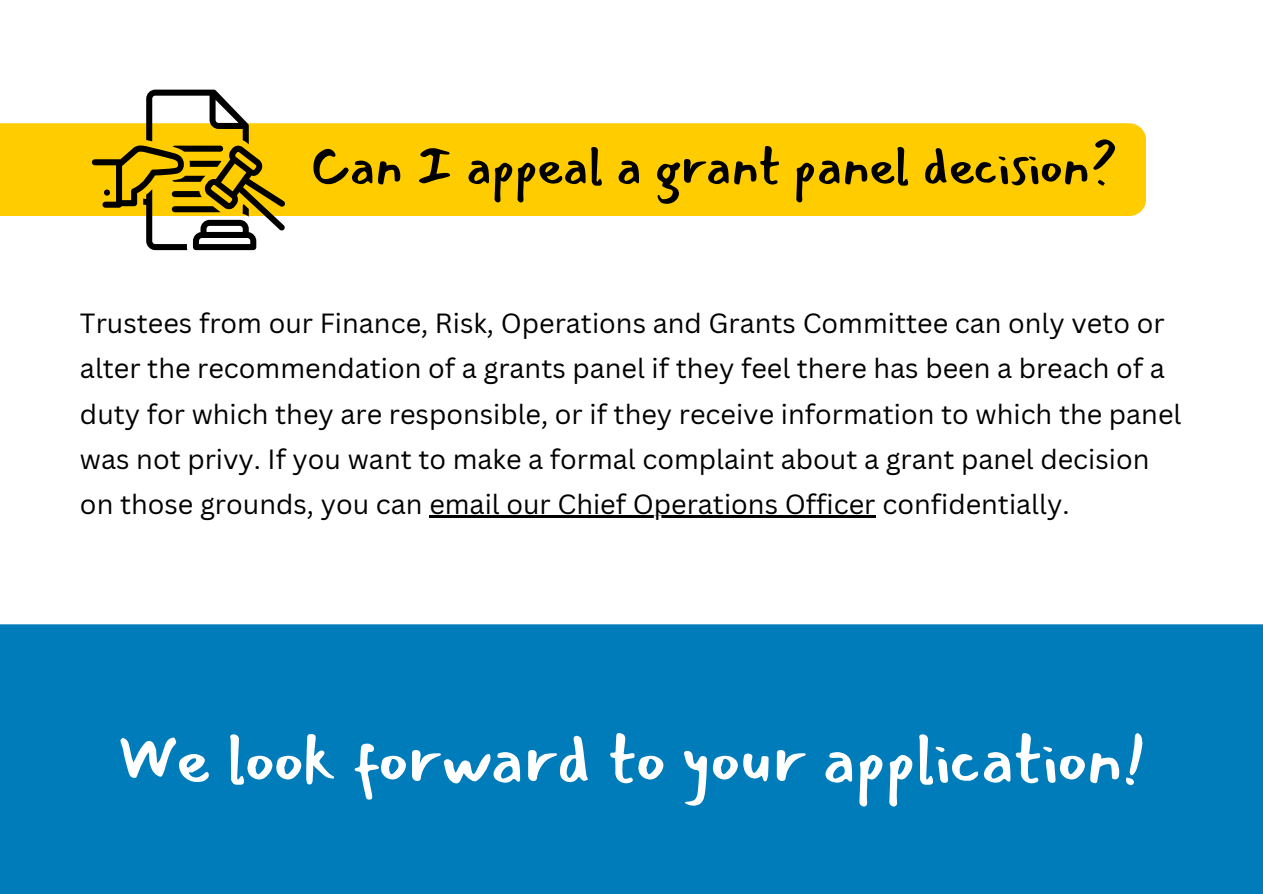
<style>
.page{position:relative;width:1263px;height:894px;background:#fff}
.page>*{position:absolute;margin:0;border:0;box-sizing:border-box;transform-origin:0 0}
.t1{font:69.15px "Mansalva";color:#fff}
.t2{font:53.25px "Mansalva";color:#000}
.t3{font:27px/45px "Canva Sans";color:#000}
</style>
<div class="page">
<div style="left:0;top:123px;width:1146px;height:93px;background:#fc0"></div>
<svg style="left:92px;top:90px;width:193px;height:160px"></svg>
<div style="left:0;top:624px;width:1263px;height:269px;background:#007cba"></div>
<hr style="left:429px;top:515px;width:447px;height:3px;background:#000">
<h2 class="t2" style="left:309px;top:137px;width:810px">Can I appeal a grant panel decision?</h2>
<p class="t3" style="left:80px;top:300px;width:1103px">Trustees from our Finance, Risk, Operations and Grants Committee can only veto or alter the recommendation of a grants panel if they feel there has been a breach of a duty for which they are responsible, or if they receive information to which the panel was not privy. If you want to make a formal complaint about a grant panel decision on those grounds, you can email our Chief Operations Officer confidentially.</p>
<h1 class="t1" style="left:117px;top:721px;width:1030px">We look forward to your application!</h1>
</div>
